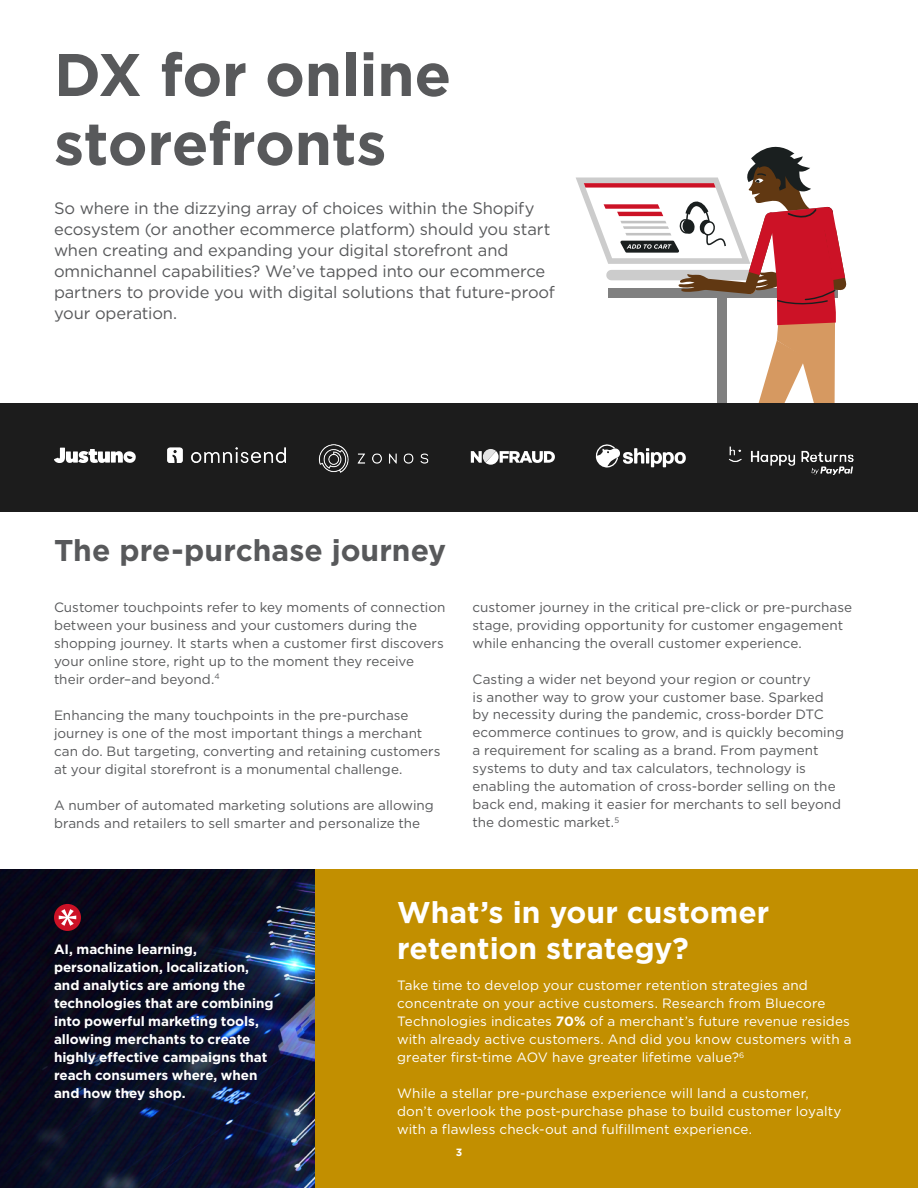
<style>
.page{position:relative;width:918px;height:1188px;background:#fff}
.page>*{position:absolute;margin:0;border:0;box-sizing:border-box;transform-origin:0 0}
.t1{font:700 60px/69px "Gotham";letter-spacing:-.005em;color:#58595b}
.t2{font:700 30px/36px "Gotham";color:#fff}
.t3{font:700 30px "Gotham";color:#58595b}
.t4{font:16.5px/21px "Gotham";letter-spacing:-.01em;color:#58595b}
.t5{font:13.5px/18px "Gotham";color:#58595b}
.t6{font:13.5px/18px "Gotham";letter-spacing:.01em;color:#fff}
.t7{font:700 13.5px/18px "Gotham";letter-spacing:-.005em;color:#fff}
.t8{font:700 10.5px "Gotham";color:#fff}
.s1{font-weight:700}
</style>
<div class="page">
<div style="left:0;top:403px;width:918px;height:108px;background:#1c1c1c"></div>
<div style="left:315px;top:869px;width:603px;height:319px;background:#c28f00"></div>
<img style="left:0;top:869px;width:315px;height:319px">
<div style="left:54px;top:904px;width:27px;height:27px;background:#cc1226;border-radius:50%"></div>
<svg style="left:59px;top:909px;width:17px;height:17px"></svg>
<svg style="left:576px;top:146px;width:271px;height:257px"></svg>
<svg style="left:471px;top:449px;width:84px;height:16px"></svg>
<svg style="left:54px;top:448px;width:82px;height:15px"></svg>
<svg style="left:595px;top:444px;width:91px;height:24px"></svg>
<img style="left:728px;top:446px;width:126px;height:29px">
<img style="left:168px;top:447px;width:118px;height:16px">
<img style="left:318px;top:444px;width:111px;height:29px">
<h1 class="t1" style="left:54px;top:40px;width:399px">DX for online storefronts</h1>
<p class="t4" style="left:54px;top:197px;width:503px">So where in the dizzying array of choices within the Shopify ecosystem (or another ecommerce platform) should you start when creating and expanding your digital storefront and omnichannel capabilities? We’ve tapped into our ecommerce partners to provide you with digital solutions that future-proof your operation.</p>
<h2 class="t3" style="left:54px;top:531px;width:394px">The pre-purchase journey</h2>
<p class="t5" style="left:54px;top:597px;width:393px">Customer touchpoints refer to key moments of connection between your business and your customers during the shopping journey. It starts when a customer first discovers your online store, right up to the moment they receive their order–and beyond.<sup>4</sup></p>
<p class="t5" style="left:54px;top:705px;width:388px">Enhancing the many touchpoints in the pre-purchase journey is one of the most important things a merchant can do. But targeting, converting and retaining customers at your digital storefront is a monumental challenge.</p>
<p class="t5" style="left:54px;top:795px;width:381px">A number of automated marketing solutions are allowing brands and retailers to sell smarter and personalize the</p>
<p class="t5" style="left:473px;top:597px;width:381px">customer journey in the critical pre-click or pre-purchase stage, providing opportunity for customer engagement while enhancing the overall customer experience.</p>
<p class="t5" style="left:473px;top:669px;width:373px">Casting a wider net beyond your region or country<br>is another way to grow your customer base. Sparked<br>by necessity during the pandemic, cross-border DTC ecommerce continues to grow, and is quickly becoming a requirement for scaling as a brand. From payment systems to duty and tax calculators, technology is enabling the automation of cross-border selling on the back end, making it easier for merchants to sell beyond the domestic market.<sup>5</sup></p>
<p class="t7" style="left:54px;top:940px;width:221px">AI, machine learning, personalization, localization, and analytics are among the technologies that are combining into powerful marketing tools, allowing merchants to create highly effective campaigns that reach consumers where, when and how they shop.</p>
<h2 class="t2" style="left:397px;top:894px;width:374px">What’s in your customer retention strategy?</h2>
<p class="t6" style="left:397px;top:976px;width:456px">Take time to develop your customer retention strategies and concentrate on your active customers. Research from Bluecore Technologies indicates <span class="s1">70%</span> of a merchant’s future revenue resides with already active customers. And did you know customers with a greater first-time AOV have greater lifetime value?<sup>6</sup></p>
<p class="t6" style="left:397px;top:1084px;width:446px">While a stellar pre-purchase experience will land a customer, don’t overlook the post-purchase phase to build customer loyalty with a flawless check-out and fulfillment experience.</p>
<p class="t8" style="left:456px;top:1145px;width:8px">3</p>
</div>
